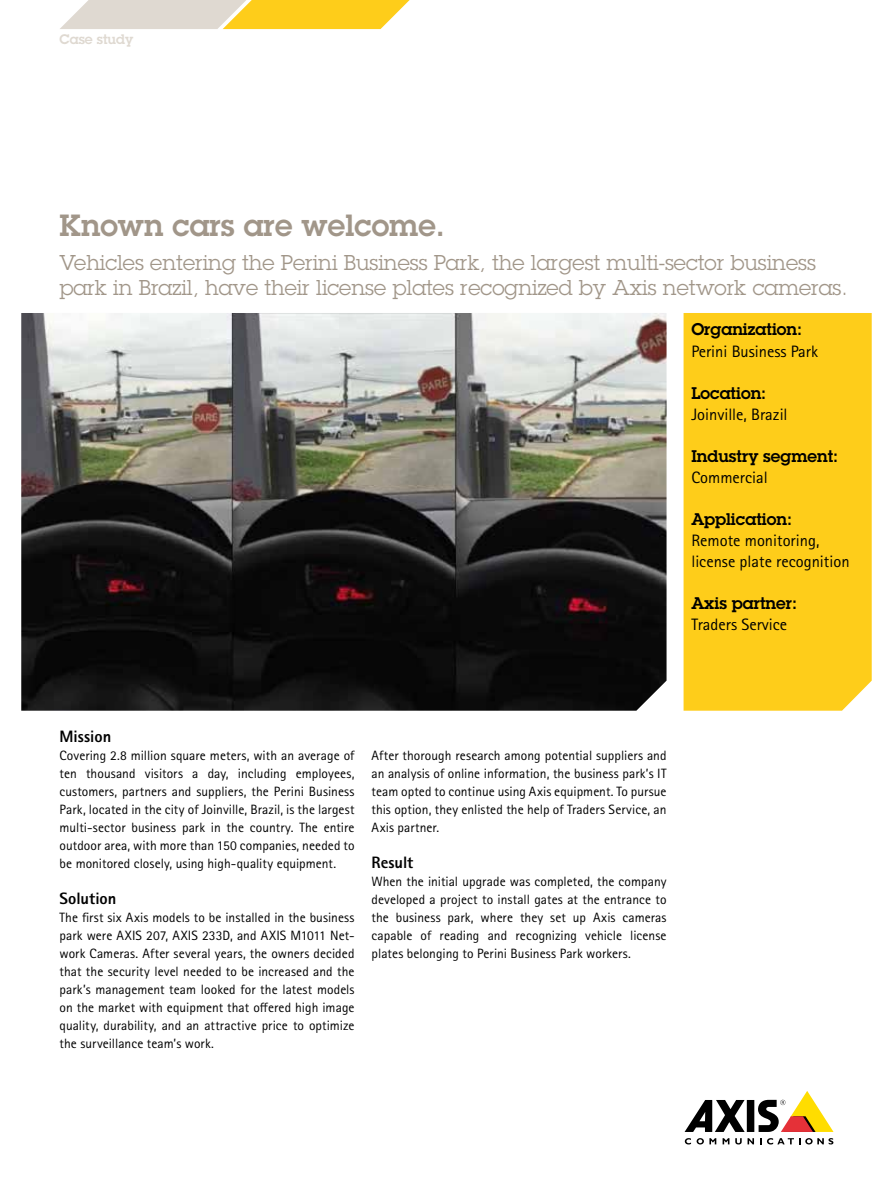
<style>
.page{position:relative;width:893px;height:1191px;background:#fff}
.page>*{position:absolute;margin:0;border:0;box-sizing:border-box;transform-origin:0 0}
.t1{font:600 30px "Lubalin Graph ECG";color:#a19689}
.t2{font:21px/25.5px "Lubalin Graph ECG";color:#a19689}
.t3{font:16.5px/21px "Rotis Sans Serif Pro";color:#000}
.t4{font:600 16.5px "Lubalin Graph ECG";color:#000}
.t5{font:800 16.5px "Rotis Sans Serif Pro";color:#000}
.t6{font:16.5px "Rotis Sans Cyrillic";color:#000}
.t7{font:13.5px/18px "Rotis Sans Serif Pro";letter-spacing:.005em;color:#000;text-align:justify}
.t8{font:600 13.5px "Lubalin Graph ECG";color:#dfd9d1}
</style>
<div class="page">
<div style="left:747px;top:1100px;width:7px;height:32px;background:#000"></div>
<svg style="left:685px;top:1100px;width:60px;height:32px"></svg>
<svg style="left:758px;top:1091px;width:75px;height:41px"></svg>
<svg style="left:685px;top:1138px;width:6px;height:6px"></svg>
<svg style="left:697px;top:1138px;width:19px;height:6px"></svg>
<svg style="left:723px;top:1138px;width:6px;height:6px"></svg>
<svg style="left:735px;top:1138px;width:19px;height:6px"></svg>
<svg style="left:760px;top:1138px;width:73px;height:6px"></svg>
<div style="left:684px;top:313px;width:188px;height:397px;background:#fecd1a"></div>
<svg style="left:60px;top:0;width:350px;height:29px;background:#f0d782"></svg>
<img style="left:21px;top:313px;width:645px;height:397px">
<p class="t8" style="left:60px;top:30px;width:75px">Case study</p>
<h1 class="t1" style="left:60px;top:205px;width:387px">Known cars are welcome.</h1>
<h2 class="t2" style="left:60px;top:249px;width:790px">Vehicles entering the Perini Business Park, the largest multi-sector business park in Brazil, have their license plates recognized by Axis network cameras.</h2>
<p class="t4" style="left:691px;top:319px;width:112px">Organization:</p>
<p class="t3" style="left:691px;top:340px;width:128px">Perini Business Park</p>
<p class="t4" style="left:691px;top:382px;width:76px">Location:</p>
<p class="t3" style="left:691px;top:403px;width:98px">Joinville, Brazil</p>
<p class="t4" style="left:691px;top:445px;width:148px">Industry segment:</p>
<p class="t6" style="left:691px;top:467px;width:78px">Commercial</p>
<p class="t4" style="left:691px;top:508px;width:102px">Application:</p>
<p class="t3" style="left:691px;top:529px;width:160px">Remote monitoring, license plate recognition</p>
<p class="t4" style="left:691px;top:592px;width:107px">Axis partner:</p>
<p class="t3" style="left:691px;top:613px;width:97px">Traders Service</p>
<p class="t5" style="left:60px;top:725px;width:53px">Mission</p>
<p class="t7" style="left:60px;top:746px;width:297px">Covering 2.8 million square meters, with an average of ten thousand visitors a day, including employees, customers, partners and suppliers, the Perini Business Park, located in the city of Joinville, Brazil, is the largest multi-sector business park in the country. The entire outdoor area, with more than 150 companies, needed to be monitored closely, using high-quality equipment.</p>
<p class="t5" style="left:60px;top:887px;width:58px">Solution</p>
<p class="t7" style="left:60px;top:908px;width:296px">The first six Axis models to be installed in the business park were AXIS 207, AXIS 233D, and AXIS M1011 Net&shy;work Cameras. After several years, the owners decided that the security level needed to be increased and the park’s management team looked for the latest models on the market with equipment that offered high image quality, durability, and an attractive price to optimize the surveillance team’s work.</p>
<p class="t7" style="left:372px;top:746px;width:297px">After thorough research among potential suppliers and an analysis of online information, the business park’s IT team opted to continue using Axis equipment. To pursue this option, they enlisted the help of Traders Service, an Axis partner.</p>
<p class="t5" style="left:372px;top:851px;width:43px">Result</p>
<p class="t7" style="left:372px;top:872px;width:297px">When the initial upgrade was completed, the company developed a project to install gates at the entrance to the business park, where they set up Axis cameras capable of reading and recognizing vehicle license plates belonging to Perini Business Park workers.</p>
</div>
